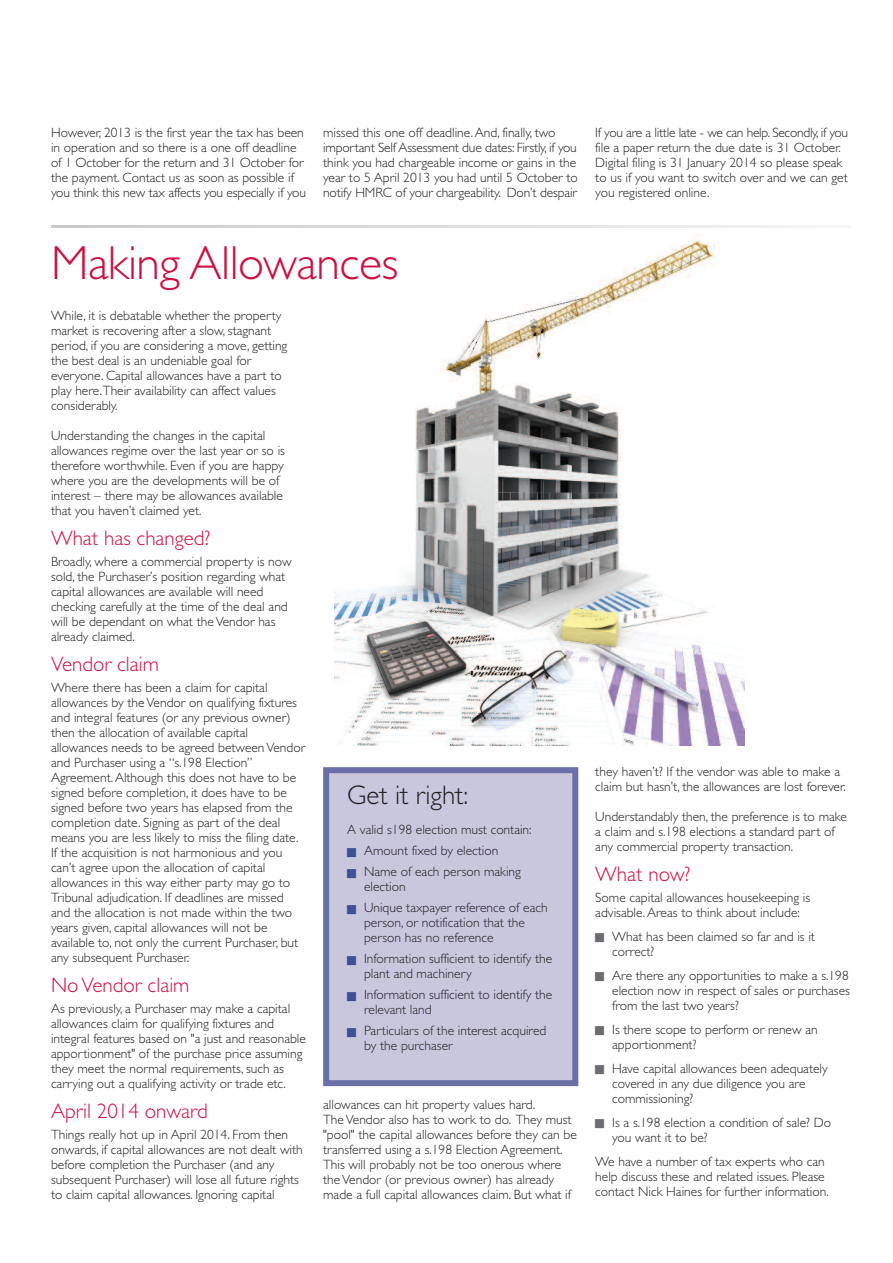
<style>
.page{position:relative;width:893px;height:1263px;background:#fff}
.page>*{position:absolute;margin:0;border:0;box-sizing:border-box;transform-origin:0 0}
.t1{font:300 48px "Gill Sans";letter-spacing:-.01em;color:#cd1141}
.t2{font:300 27px "Gill Sans";color:#231f20}
.t3{font:300 21px "Gill Sans";color:#cd1141}
.t4{font:300 13.5px/15px "Gill Sans";color:#231f20}
</style>
<div class="page">
<img style="left:334px;top:233px;width:410px;height:512px">
<svg style="left:51px;top:225px;width:791px;height:2px;background:#dddee0"></svg>
<div style="left:329px;top:773px;width:243px;height:307px;background:#c8c7de"></div>
<div style="left:323px;top:767px;width:255px;height:319px;border:6px solid #6a6fa7"></div>
<p class="t4" style="left:51px;top:126px;width:257px">However, 2013 is the first year the tax has been in operation and so there is a one off deadline of 1 October for the return and 31 October for the payment. Contact us as soon as possible if you think this new tax affects you especially if you</p>
<p class="t4" style="left:323px;top:126px;width:256px">missed this one off deadline.And, finally, two important Self Assessment due dates: Firstly, if you think you had chargeable income or gains in the year to 5 April 2013 you had until 5 October to notify HMRC of your chargeability. Don’t despair</p>
<p class="t4" style="left:595px;top:126px;width:254px">If you are a little late - we can help. Secondly, if you file a paper return the due date is 31 October.<br>Digital filing is 31 January 2014 so please speak to us if you want to switch over and we can get you registered online.</p>
<h1 class="t1" style="left:51px;top:245px;width:349px">Making Allowances</h1>
<p class="t4" style="left:51px;top:309px;width:238px">While, it is debatable whether the property market is recovering after a slow, stagnant period, if you are considering a move, getting the best deal is an undeniable goal for everyone. Capital allowances have a part to play here.Their availability can affect values considerably.</p>
<p class="t4" style="left:51px;top:429px;width:235px">Understanding the changes in the capital allowances regime over the last year or so is therefore worthwhile. Even if you are happy where you are the developments will be of interest – there may be allowances available that you haven’t claimed yet.</p>
<h3 class="t3" style="left:51px;top:530px;width:161px">What has changed?</h3>
<p class="t4" style="left:51px;top:555px;width:242px">Broadly, where a commercial property is now sold, the Purchaser’s position regarding what capital allowances are available will need checking carefully at the time of the deal and will be dependant on what theVendor has already claimed.</p>
<h3 class="t3" style="left:51px;top:656px;width:110px">Vendor claim</h3>
<p class="t4" style="left:51px;top:681px;width:256px">Where there has been a claim for capital allowances by theVendor on qualifying fixtures and integral features (or any previous owner) then the allocation of available capital allowances needs to be agreed betweenVendor and Purchaser using a “s.198 Election” Agreement.Although this does not have to be signed before completion, it does have to be signed before two years has elapsed from the completion date. Signing as part of the deal means you are less likely to miss the filing date.<br>If the acquisition is not harmonious and you can’t agree upon the allocation of capital allowances in this way either party may go to Tribunal adjudication. If deadlines are missed and the allocation is not made within the two years given, capital allowances will not be available to, not only the current Purchaser, but any subsequent Purchaser.</p>
<h3 class="t3" style="left:51px;top:977px;width:140px">NoVendor claim</h3>
<p class="t4" style="left:51px;top:1002px;width:256px">As previously, a Purchaser may make a capital allowances claim for qualifying fixtures and integral features based on "a just and reasonable apportionment" of the purchase price assuming they meet the normal requirements, such as carrying out a qualifying activity or trade etc.</p>
<h3 class="t3" style="left:51px;top:1103px;width:158px">April 2014 onward</h3>
<p class="t4" style="left:51px;top:1128px;width:253px">Things really hot up in April 2014. From then onwards, if capital allowances are not dealt with before completion the Purchaser (and any subsequent Purchaser) will lose all future rights to claim capital allowances. Ignoring capital</p>
<h2 class="t2" style="left:347px;top:784px;width:123px">Get it right:</h2>
<p class="t4" style="left:364px;top:820px;width:169px;line-height:21px;text-indent:-17px">A valid s198 election must contain:<br>Amount fixed by election<br>Name of each person making</p>
<p class="t4" style="left:364px;top:877px;width:185px;line-height:21px">election<br>Unique taxpayer reference of each</p>
<p class="t4" style="left:364px;top:916px;width:162px">person, or notification that the person has no reference</p>
<p class="t4" style="left:364px;top:952px;width:190px">Information sufficient to identify the plant and machinery</p>
<p class="t4" style="left:364px;top:988px;width:190px">Information sufficient to identify the relevant land</p>
<p class="t4" style="left:364px;top:1024px;width:184px">Particulars of the interest acquired by the purchaser</p>
<p class="t4" style="left:323px;top:1098px;width:255px">allowances can hit property values hard.<br>TheVendor also has to work to do. They must "pool" the capital allowances before they can be transferred using a s.198 Election Agreement.<br>This will probably not be too onerous where theVendor (or previous owner) has already made a full capital allowances claim. But what if</p>
<p class="t4" style="left:595px;top:766px;width:252px">they haven’t? If the vendor was able to make a claim but hasn’t, the allowances are lost forever.</p>
<p class="t4" style="left:595px;top:811px;width:253px">Understandably then, the preference is to make a claim and s.198 elections a standard part of any commercial property transaction.</p>
<h3 class="t3" style="left:595px;top:866px;width:97px">What now?</h3>
<p class="t4" style="left:595px;top:892px;width:216px">Some capital allowances housekeeping is advisable.Areas to think about include:</p>
<p class="t4" style="left:612px;top:931px;width:204px">What has been claimed so far and is it correct?</p>
<p class="t4" style="left:612px;top:970px;width:239px;text-align:justify">Are there any opportunities to make a s.198 election now in respect of sales or purchases from the last two years?</p>
<p class="t4" style="left:612px;top:1024px;width:207px">Is there scope to perform or renew an apportionment?</p>
<p class="t4" style="left:612px;top:1063px;width:217px">Have capital allowances been adequately covered in any due diligence you are commissioning?</p>
<p class="t4" style="left:612px;top:1117px;width:220px">Is a s.198 election a condition of sale? Do you want it to be?</p>
<p class="t4" style="left:595px;top:1156px;width:235px">We have a number of tax experts who can help discuss these and related issues. Please contact Nick Haines for further information.</p>
</div>
